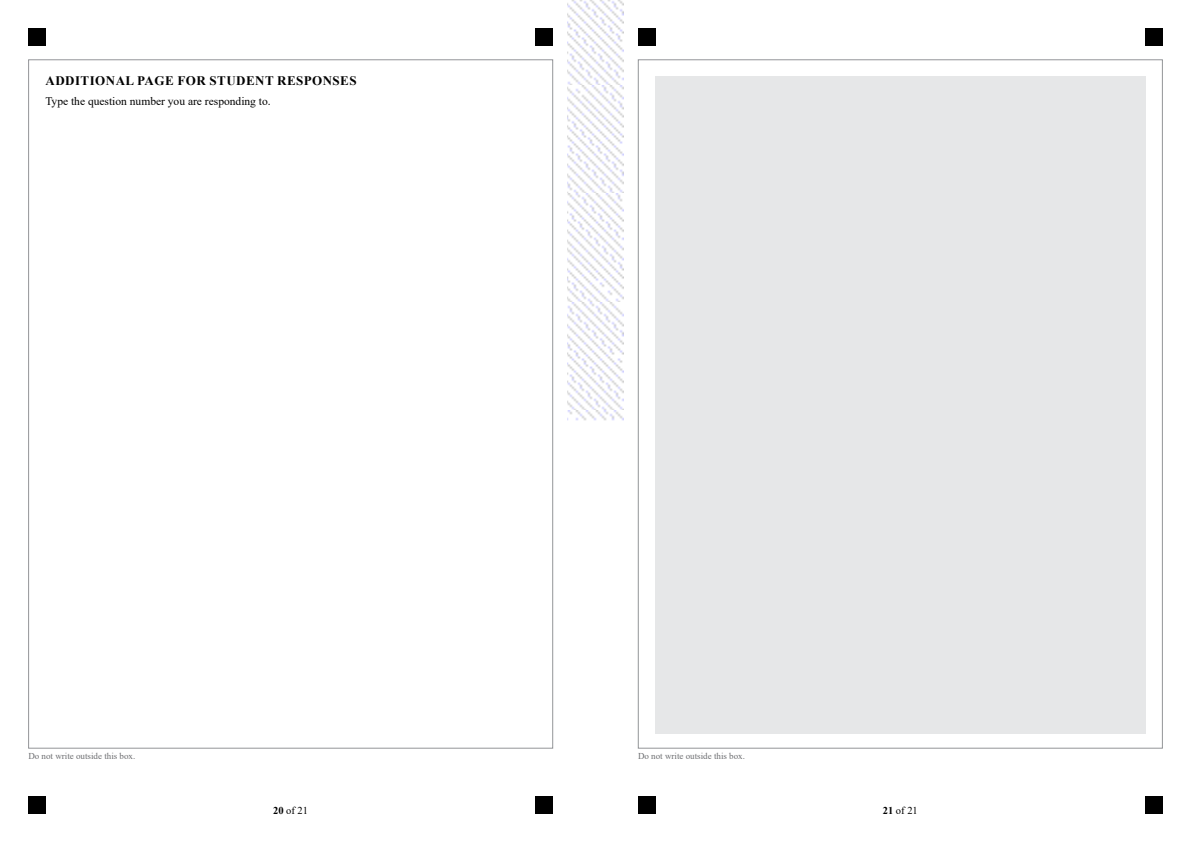
<style>
.page{position:relative;width:1191px;height:842px;background:#fff}
.page>*{position:absolute;margin:0;border:0;box-sizing:border-box;transform-origin:0 0}
.t1{font:700 13px "Times New Roman";letter-spacing:.035em;color:#000}
.t2{font:11.5px "Times New Roman";color:#000}
.t3{font:10.5px "Times New Roman";color:#000}
.t4{font:9px "Times New Roman";color:#6d6e71}
.s1{font-weight:700}
</style>
<div class="page">
<img style="left:567px;top:0;width:57px;height:421px">
<div style="left:28px;top:28px;width:17px;height:17px;background:#000"></div>
<div style="left:638px;top:28px;width:17px;height:17px;background:#000"></div>
<div style="left:28px;top:797px;width:17px;height:17px;background:#000"></div>
<div style="left:638px;top:797px;width:17px;height:17px;background:#000"></div>
<div style="left:536px;top:28px;width:17px;height:17px;background:#000"></div>
<div style="left:1145px;top:28px;width:17px;height:17px;background:#000"></div>
<div style="left:536px;top:797px;width:17px;height:17px;background:#000"></div>
<div style="left:1145px;top:797px;width:17px;height:17px;background:#000"></div>
<div style="left:655px;top:77px;width:490px;height:657px;background:#e6e7e8"></div>
<h1 class="t1" style="left:46px;top:72px;width:312px">ADDITIONAL PAGE FOR STUDENT RESPONSES</h1>
<p class="t2" style="left:45px;top:93px;width:227px">Type the question number you are responding to.</p>
<p class="t4" style="left:28px;top:749px;width:109px">Do not write outside this box.</p>
<p class="t4" style="left:638px;top:749px;width:109px">Do not write outside this box.</p>
<p class="t3" style="left:273px;top:803px;width:36px"><span class="s1">20</span> of 21</p>
<p class="t3" style="left:883px;top:803px;width:36px"><span class="s1">21</span> of 21</p>
</div>
